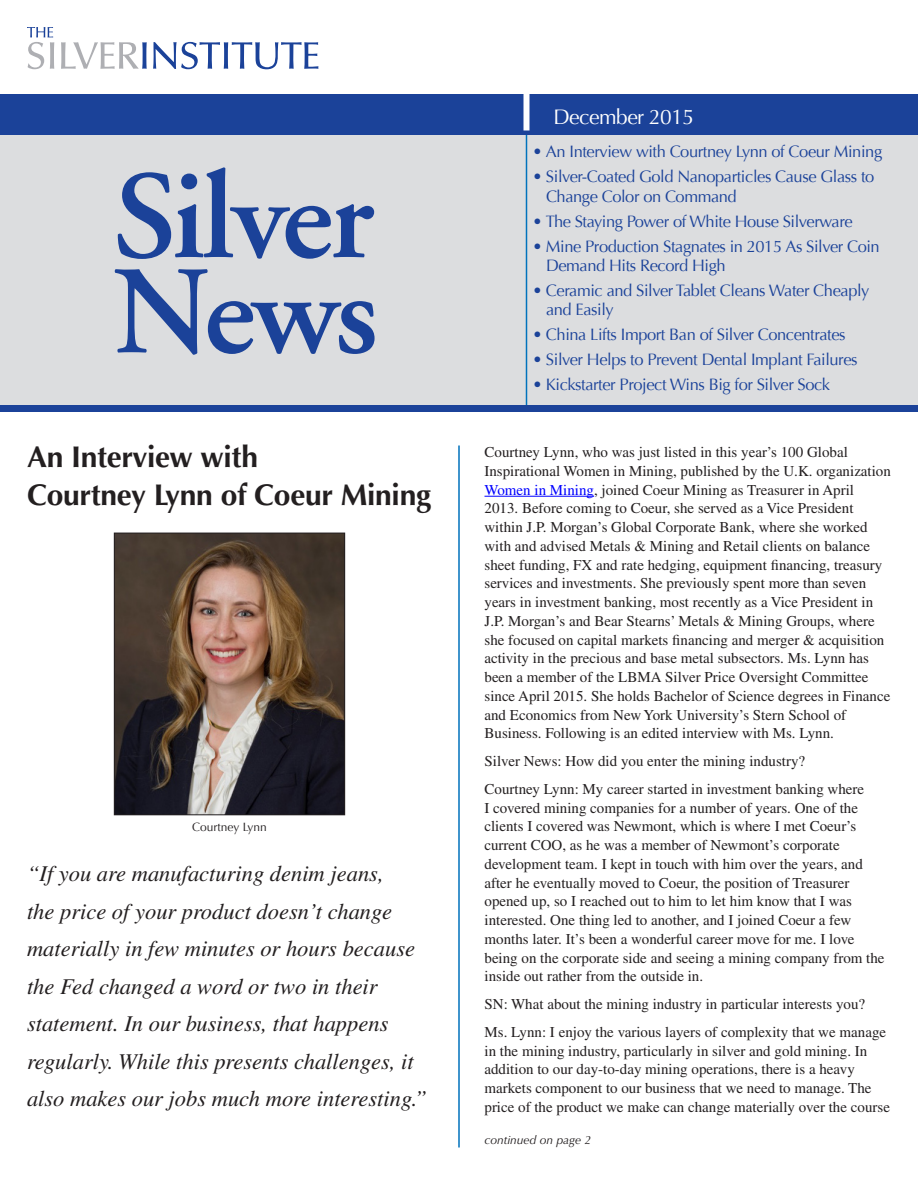
<style>
.page{position:relative;width:918px;height:1188px;background:#fff}
.page>*{position:absolute;margin:0;border:0;box-sizing:border-box;transform-origin:0 0}
.Heads{font:700 30px/37.5px "Optima";letter-spacing:-.01em;color:#231f20}
.Call_Outs{font:italic 22.5px/37.5px "Times";color:#231f20}
.t1{font:21px "Optima";letter-spacing:-.025em;color:#fff}
.Table_of_Contents{font:16.5px/19.5px "Optima";letter-spacing:-.025em;color:#1b4299}
.Body_Copy{font:15px/18.8px "Times";color:#231f20}
.Captions{font:italic 12px "Optima";color:#231f20}
.Captions-2{font:12px "Optima";color:#231f20}
.s1{color:#00f}
</style>
<div class="page">
<div style="left:0;top:94px;width:918px;height:318px;background:#dcdddf"></div>
<svg style="left:61px;top:42px;width:86px;height:27px"></svg>
<svg style="left:153px;top:42px;width:165px;height:27px"></svg>
<svg style="left:27px;top:27px;width:27px;height:42px"></svg>
<hr style="left:526px;top:134px;width:1px;height:273px;background:#0072bc">
<div style="left:0;top:405px;width:918px;height:7px;background:#1b4299"></div>
<div style="left:0;top:94px;width:918px;height:41px;background:#1b4299"></div>
<div style="left:524px;top:94px;width:6px;height:36px;background:#fff"></div>
<hr style="left:484px;top:496px;width:110px;height:1px;background:#00f">
<svg style="left:118px;top:167px;width:256px;height:92px"></svg>
<svg style="left:114px;top:269px;width:261px;height:86px"></svg>
<hr style="left:458px;top:446px;width:2px;height:702px;background:#0072bc">
<img style="left:116px;top:535px;width:227px;height:278px">
<div style="left:114px;top:533px;width:231px;height:282px;border:1px solid #231f20"></div>
<p class="Heads" style="left:27px;top:439px;width:406px">An Interview with<br>Courtney Lynn of Coeur Mining</p>
<p class="Captions-2" style="left:192px;top:820px;width:76px">Courtney Lynn</p>
<p class="Call_Outs" style="left:27px;top:855px;width:401px">“If you are manufacturing denim jeans,<br>the price of your product doesn’t change materially in few minutes or hours because the Fed changed a word or two in their statement. In our business, that happens regularly. While this presents challenges, it also makes our jobs much more interesting.”</p>
<p class="t1" style="left:554px;top:105px;width:142px">December 2015</p>
<p class="Table_of_Contents" style="left:532px;top:142px;width:351px">• An Interview with Courtney Lynn of Coeur Mining</p>
<p class="Table_of_Contents" style="left:546px;top:167px;width:330px;text-indent:-14px">• Silver-Coated Gold Nanoparticles Cause Glass to<br>Change Color on Command</p>
<p class="Table_of_Contents" style="left:532px;top:211px;width:322px">• The Staying Power of White House Silverware</p>
<p class="Table_of_Contents" style="left:546px;top:236px;width:335px;text-indent:-14px">• Mine Production Stagnates in 2015 As Silver Coin<br>Demand Hits Record High</p>
<p class="Table_of_Contents" style="left:546px;top:281px;width:325px;text-indent:-14px">• Ceramic and Silver Tablet Cleans Water Cheaply and Easily</p>
<p class="Table_of_Contents" style="left:532px;top:325px;width:315px">• China Lifts Import Ban of Silver Concentrates</p>
<p class="Table_of_Contents" style="left:532px;top:350px;width:327px">• Silver Helps to Prevent Dental Implant Failures</p>
<p class="Table_of_Contents" style="left:532px;top:375px;width:299px">• Kickstarter Project Wins Big for Silver Sock</p>
<p class="Body_Copy" style="left:484px;top:443px;width:408px">Courtney Lynn, who was just listed in this year’s 100 Global Inspirational Women in Mining, published by the U.K. organization <span class="s1">Women in Mining</span>, joined Coeur Mining as Treasurer in April 2013. Before coming to Coeur, she served as a Vice President within J.P. Morgan’s Global Corporate Bank, where she worked with and advised Metals &amp; Mining and Retail clients on balance sheet funding, FX and rate hedging, equipment financing, treasury services and investments. She previously spent more than seven years in investment banking, most recently as a Vice President in J.P. Morgan’s and Bear Stearns’ Metals &amp; Mining Groups, where she focused on capital markets financing and merger &amp; acquisition activity in the precious and base metal subsectors. Ms. Lynn has been a member of the LBMA Silver Price Oversight Committee since April 2015. She holds Bachelor of Science degrees in Finance and Economics from New York University’s Stern School of Business. Following is an edited interview with Ms. Lynn.</p>
<p class="Body_Copy" style="left:484px;top:752px;width:322px">Silver News: How did you enter the mining industry?</p>
<p class="Body_Copy" style="left:484px;top:779px;width:402px">Courtney Lynn: My career started in investment banking where<br>I covered mining companies for a number of years. One of the clients I covered was Newmont, which is where I met Coeur’s current COO, as he was a member of Newmont’s corporate development team. I kept in touch with him over the years, and after he eventually moved to Coeur, the position of Treasurer opened up, so I reached out to him to let him know that I was interested. One thing led to another, and I joined Coeur a few months later. It’s been a wonderful career move for me. I love being on the corporate side and seeing a mining company from the inside out rather from the outside in.</p>
<p class="Body_Copy" style="left:484px;top:995px;width:382px">SN: What about the mining industry in particular interests you?</p>
<p class="Body_Copy" style="left:484px;top:1022px;width:407px">Ms. Lynn: I enjoy the various layers of complexity that we manage in the mining industry, particularly in silver and gold mining. In addition to our day-to-day mining operations, there is a heavy markets component to our business that we need to manage. The price of the product we make can change materially over the course</p>
<p class="Captions" style="left:484px;top:1133px;width:108px">continued on page 2</p>
</div>
